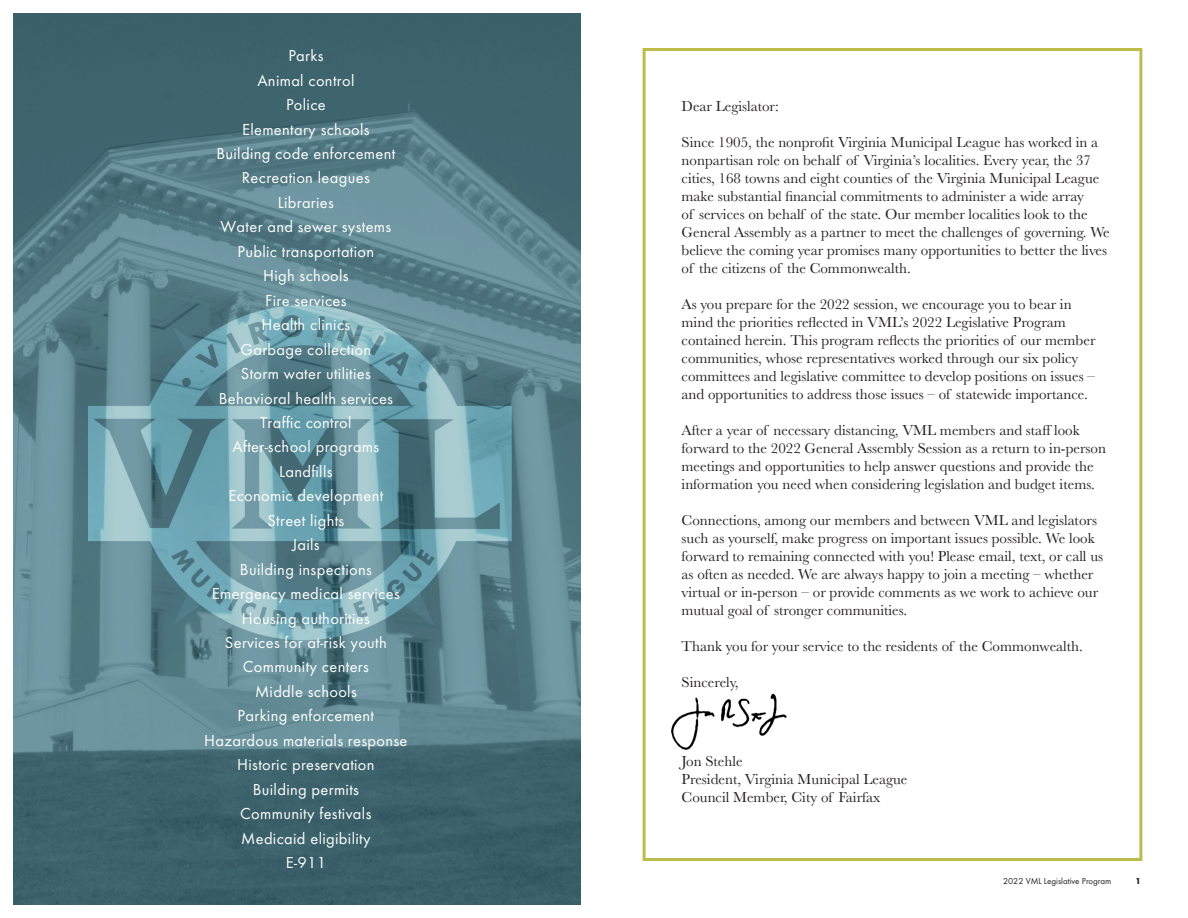
<style>
.page{position:relative;width:1188px;height:918px;background:#fff}
.page>*{position:absolute;margin:0;border:0;box-sizing:border-box;transform-origin:0 0}
.t1{font:16.5px "Futura T";letter-spacing:.02em;color:#fff}
.Main_Text{font:15px/18px "Baskerville";color:#231f20}
.t2{font:9px "Futura T";color:#231f20}
.t3{font:700 9px "Futura T";color:#231f20}
</style>
<div class="page">
<div style="left:643px;top:48px;width:499px;height:813px;border:3px solid #bebc4b"></div>
<img style="left:14px;top:14px;width:566px;height:890px">
<img style="left:671px;top:693px;width:116px;height:57px">
<p class="t1" style="left:288px;top:46px;width:37px">Parks</p>
<p class="t1" style="left:257px;top:71px;width:99px">Animal control</p>
<p class="t1" style="left:286px;top:95px;width:41px">Police</p>
<p class="t1" style="left:242px;top:119px;width:129px">Elementary schools</p>
<p class="t1" style="left:216px;top:144px;width:180px">Building code enforcement</p>
<p class="t1" style="left:242px;top:168px;width:129px">Recreation leagues</p>
<p class="t1" style="left:278px;top:193px;width:58px">Libraries</p>
<p class="t1" style="left:221px;top:217px;width:172px">Water and sewer systems</p>
<p class="t1" style="left:238px;top:242px;width:138px">Public transportation</p>
<p class="t1" style="left:263px;top:266px;width:87px">High schools</p>
<p class="t1" style="left:265px;top:291px;width:83px">Fire services</p>
<p class="t1" style="left:262px;top:315px;width:90px">Health clinics</p>
<p class="t1" style="left:241px;top:340px;width:132px">Garbage collection</p>
<p class="t1" style="left:241px;top:364px;width:131px">Storm water utilities</p>
<p class="t1" style="left:219px;top:388px;width:176px">Behavioral health services</p>
<p class="t1" style="left:260px;top:413px;width:93px">Traffic control</p>
<p class="t1" style="left:233px;top:437px;width:148px">After-school programs</p>
<p class="t1" style="left:279px;top:462px;width:55px">Landfills</p>
<p class="t1" style="left:228px;top:486px;width:156px">Economic development</p>
<p class="t1" style="left:267px;top:511px;width:78px">Street lights</p>
<p class="t1" style="left:292px;top:535px;width:29px">Jails</p>
<p class="t1" style="left:240px;top:560px;width:133px">Building inspections</p>
<p class="t1" style="left:212px;top:584px;width:189px">Emergency medical services</p>
<p class="t1" style="left:242px;top:608px;width:130px">Housing authorities</p>
<p class="t1" style="left:225px;top:633px;width:163px">Services for at-risk youth</p>
<p class="t1" style="left:243px;top:657px;width:128px">Community centers</p>
<p class="t1" style="left:255px;top:682px;width:103px">Middle schools</p>
<p class="t1" style="left:238px;top:706px;width:138px">Parking enforcement</p>
<p class="t1" style="left:204px;top:731px;width:205px">Hazardous materials response</p>
<p class="t1" style="left:237px;top:755px;width:139px">Historic preservation</p>
<p class="t1" style="left:253px;top:780px;width:108px">Building permits</p>
<p class="t1" style="left:240px;top:804px;width:133px">Community festivals</p>
<p class="t1" style="left:241px;top:829px;width:131px">Medicaid eligibility</p>
<p class="t1" style="left:286px;top:853px;width:42px">E-911</p>
<p class="Main_Text" style="left:682px;top:97px;width:99px">Dear Legislator:</p>
<p class="Main_Text" style="left:682px;top:133px;width:430px">Since 1905, the nonprofit Virginia Municipal League has worked in a nonpartisan role on behalf of Virginia’s localities. Every year, the 37 cities, 168 towns and eight counties of the Virginia Municipal League make substantial financial commitments to administer a wide array<br>of services on behalf of the state. Our member localities look to the General Assembly as a partner to meet the challenges of governing. We believe the coming year promises many opportunities to better the lives of the citizens of the Commonwealth.</p>
<p class="Main_Text" style="left:682px;top:295px;width:415px">As you prepare for the 2022 session, we encourage you to bear in mind the priorities reflected in VML’s 2022 Legislative Program contained herein. This program reflects the priorities of our member communities, whose representatives worked through our six policy committees and legislative committee to develop positions on issues – and opportunities to address those issues – of statewide importance.</p>
<p class="Main_Text" style="left:682px;top:421px;width:426px">After a year of necessary distancing, VML members and staff look forward to the 2022 General Assembly Session as a return to in-person meetings and opportunities to help answer questions and provide the information you need when considering legislation and budget items.</p>
<p class="Main_Text" style="left:682px;top:511px;width:423px">Connections, among our members and between VML and legislators such as yourself, make progress on important issues possible. We look forward to remaining connected with you! Please email, text, or call us as often as needed. We are always happy to join a meeting – whether virtual or in-person – or provide comments as we work to achieve our mutual goal of stronger communities.</p>
<p class="Main_Text" style="left:682px;top:637px;width:403px">Thank you for your service to the residents of the Commonwealth.</p>
<p class="Main_Text" style="left:682px;top:673px;width:58px">Sincerely,</p>
<p class="Main_Text" style="left:682px;top:752px;width:63px">Jon Stehle</p>
<p class="Main_Text" style="left:682px;top:770px;width:227px">President, Virginia Municipal League</p>
<p class="Main_Text" style="left:682px;top:788px;width:200px">Council Member, City of Fairfax</p>
<p class="t2" style="left:1003px;top:876px;width:110px">2022 VML Legislative Program</p>
<p class="t3" style="left:1135px;top:876px;width:7px">1</p>
</div>
